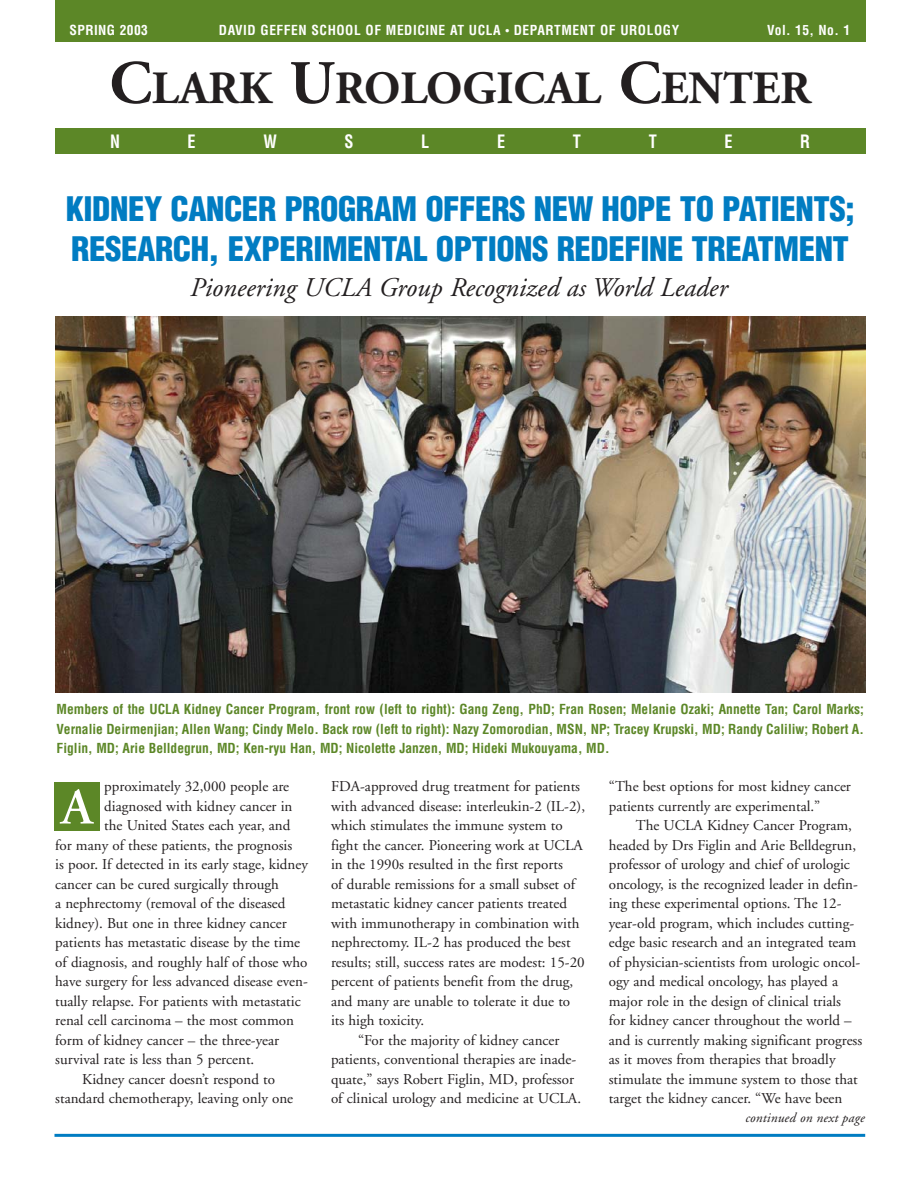
<style>
.page{position:relative;width:917px;height:1187px;background:#fff}
.page>*{position:absolute;margin:0;border:0;box-sizing:border-box;transform-origin:0 0}
.t1{font:600 51px "Adobe Garamond";color:#fff}
.t2{font:700 46.2px "Adobe Garamond";color:#231f20}
.t3{font:900 condensed 33px/39.6px "Helvetica";letter-spacing:-.015em;color:#007cc2}
.t4{font:italic 27px "Adobe Garamond";color:#231f20}
.t5{font:700 condensed 18px "Helvetica";color:#fff;scale:.9 1}
.t6{font:15px/19.5px "Adobe Garamond";color:#231f20}
.t7{font:700 condensed 13.5px/19.5px "Helvetica";color:#5c8727;text-align:justify}
.t8{font:700 condensed 13.5px "Helvetica";letter-spacing:.04em;color:#fff}
.t9{font:italic 13.5px "Adobe Garamond";letter-spacing:.015em;color:#231f20}
.s1{font-size:9px}
.s2{font-size:61.5px}
</style>
<div class="page">
<img style="left:54px;top:0;width:812px;height:1137px">
<p class="t8" style="left:69px;top:25px;width:80px">SPRING 2003</p>
<p class="t8" style="left:219px;top:25px;width:461px">DAVID GEFFEN SCHOOL OF MEDICINE AT UCLA <span class="s1">•</span> DEPARTMENT OF UROLOGY</p>
<p class="t8" style="left:767px;top:25px;width:84px">Vol. 15, No. 1</p>
<h2 class="t2" style="left:109px;top:70px;width:702px"><span class="s2">C</span>LARK <span class="s2">U</span>ROLOGICAL <span class="s2">C</span>ENTER</h2>
<p class="t5" style="left:110px;top:134px;width:12px">N</p>
<p class="t5" style="left:187px;top:134px;width:11px">E</p>
<p class="t5" style="left:263px;top:134px;width:16px">W</p>
<p class="t5" style="left:344px;top:134px;width:12px">S</p>
<p class="t5" style="left:421px;top:134px;width:10px">L</p>
<p class="t5" style="left:497px;top:134px;width:10px">E</p>
<p class="t5" style="left:572px;top:134px;width:10px">T</p>
<p class="t5" style="left:648px;top:134px;width:11px">T</p>
<p class="t5" style="left:724px;top:134px;width:11px">E</p>
<p class="t5" style="left:800px;top:134px;width:12px">R</p>
<h3 class="t3" style="left:66px;top:192px;width:790px">KIDNEY CANCER PROGRAM OFFERS NEW HOPE TO PATIENTS;<br>RESEARCH, EXPERIMENTAL OPTIONS REDEFINE TREATMENT</h3>
<h3 class="t4" style="left:190px;top:277px;width:539px">Pioneering UCLA Group Recognized as World Leader</h3>
<p class="t7" style="left:57px;top:700px;width:808px">Members of the UCLA Kidney Cancer Program, front row (left to right): Gang Zeng, PhD; Fran Rosen; Melanie Ozaki; Annette Tan; Carol Marks; Vernalie Deirmenjian; Allen Wang; Cindy Melo. Back row (left to right): Nazy Zomorodian, MSN, NP; Tracey Krupski, MD; Randy Caliliw; Robert A.<br>Figlin, MD; Arie Belldegrun, MD; Ken-ryu Han, MD; Nicolette Janzen, MD; Hideki Mukouyama, MD.</p>
<p class="t6" style="left:104px;top:778px;width:186px">pproximately 32,000 people are</p>
<p class="t6" style="left:104px;top:798px;width:190px">diagnosed with kidney cancer in</p>
<p class="t6" style="left:104px;top:817px;width:188px">the United States each year, and</p>
<p class="t6" style="left:55px;top:837px;width:238px">for many of these patients, the prognosis</p>
<p class="t6" style="left:55px;top:856px;width:254px">is poor. If detected in its early stage, kidney</p>
<p class="t6" style="left:55px;top:876px;width:225px">cancer can be cured surgically through</p>
<p class="t6" style="left:55px;top:895px;width:232px">a nephrectomy (removal of the diseased</p>
<p class="t6" style="left:55px;top:915px;width:233px">kidney). But one in three kidney cancer</p>
<p class="t6" style="left:55px;top:934px;width:246px">patients has metastatic disease by the time</p>
<p class="t6" style="left:55px;top:954px;width:254px">of diagnosis, and roughly half of those who</p>
<p class="t6" style="left:55px;top:973px;width:254px">have surgery for less advanced disease even-</p>
<p class="t6" style="left:55px;top:993px;width:247px">tually relapse. For patients with metastatic</p>
<p class="t6" style="left:55px;top:1012px;width:240px">renal cell carcinoma – the most common</p>
<p class="t6" style="left:55px;top:1032px;width:225px">form of kidney cancer – the three-year</p>
<p class="t6" style="left:55px;top:1051px;width:200px">survival rate is less than 5 percent.</p>
<p class="t6" style="left:82px;top:1071px;width:194px">Kidney cancer doesn’t respond to</p>
<p class="t6" style="left:55px;top:1090px;width:239px">standard chemotherapy, leaving only one</p>
<h1 class="t1" style="left:61px;top:787px;width:33px">A</h1>
<p class="t6" style="left:331px;top:778px;width:250px">FDA-approved drug treatment for patients</p>
<p class="t6" style="left:331px;top:798px;width:255px">with advanced disease: interleukin-2 (IL-2),</p>
<p class="t6" style="left:331px;top:817px;width:233px">which stimulates the immune system to</p>
<p class="t6" style="left:331px;top:837px;width:253px">fight the cancer. Pioneering work at UCLA</p>
<p class="t6" style="left:331px;top:856px;width:233px">in the 1990s resulted in the first reports</p>
<p class="t6" style="left:331px;top:876px;width:245px">of durable remissions for a small subset of</p>
<p class="t6" style="left:331px;top:895px;width:237px">metastatic kidney cancer patients treated</p>
<p class="t6" style="left:331px;top:915px;width:250px">with immunotherapy in combination with</p>
<p class="t6" style="left:331px;top:934px;width:241px">nephrectomy. IL-2 has produced the best</p>
<p class="t6" style="left:331px;top:954px;width:255px">results; still, success rates are modest: 15-20</p>
<p class="t6" style="left:331px;top:973px;width:244px">percent of patients benefit from the drug,</p>
<p class="t6" style="left:331px;top:993px;width:241px">and many are unable to tolerate it due to</p>
<p class="t6" style="left:331px;top:1012px;width:95px">its high toxicity.</p>
<p class="t6" style="left:358px;top:1032px;width:203px">“For the majority of kidney cancer</p>
<p class="t6" style="left:331px;top:1051px;width:246px">patients, conventional therapies are inade-</p>
<p class="t6" style="left:331px;top:1071px;width:244px">quate,” says Robert Figlin, MD, professor</p>
<p class="t6" style="left:331px;top:1090px;width:251px">of clinical urology and medicine at UCLA.</p>
<p class="t6" style="left:608px;top:778px;width:243px">“The best options for most kidney cancer patients currently are experimental.”</p>
<p class="t6" style="left:608px;top:817px;width:255px;text-indent:27px">The UCLA Kidney Cancer Program, headed by Drs Figlin and Arie Belldegrun, professor of urology and chief of urologic oncology, is the recognized leader in defin&shy;ing these experimental options. The 12- year-old program, which includes cutting&shy;edge basic research and an integrated team of physician-scientists from urologic oncol&shy;ogy and medical oncology, has played a major role in the design of clinical trials<br>for kidney cancer throughout the world – and is currently making significant progress as it moves from therapies that broadly stimulate the immune system to those that target the kidney cancer. “We have been</p>
<p class="t9" style="left:745px;top:1113px;width:121px">continued on next page</p>
</div>
